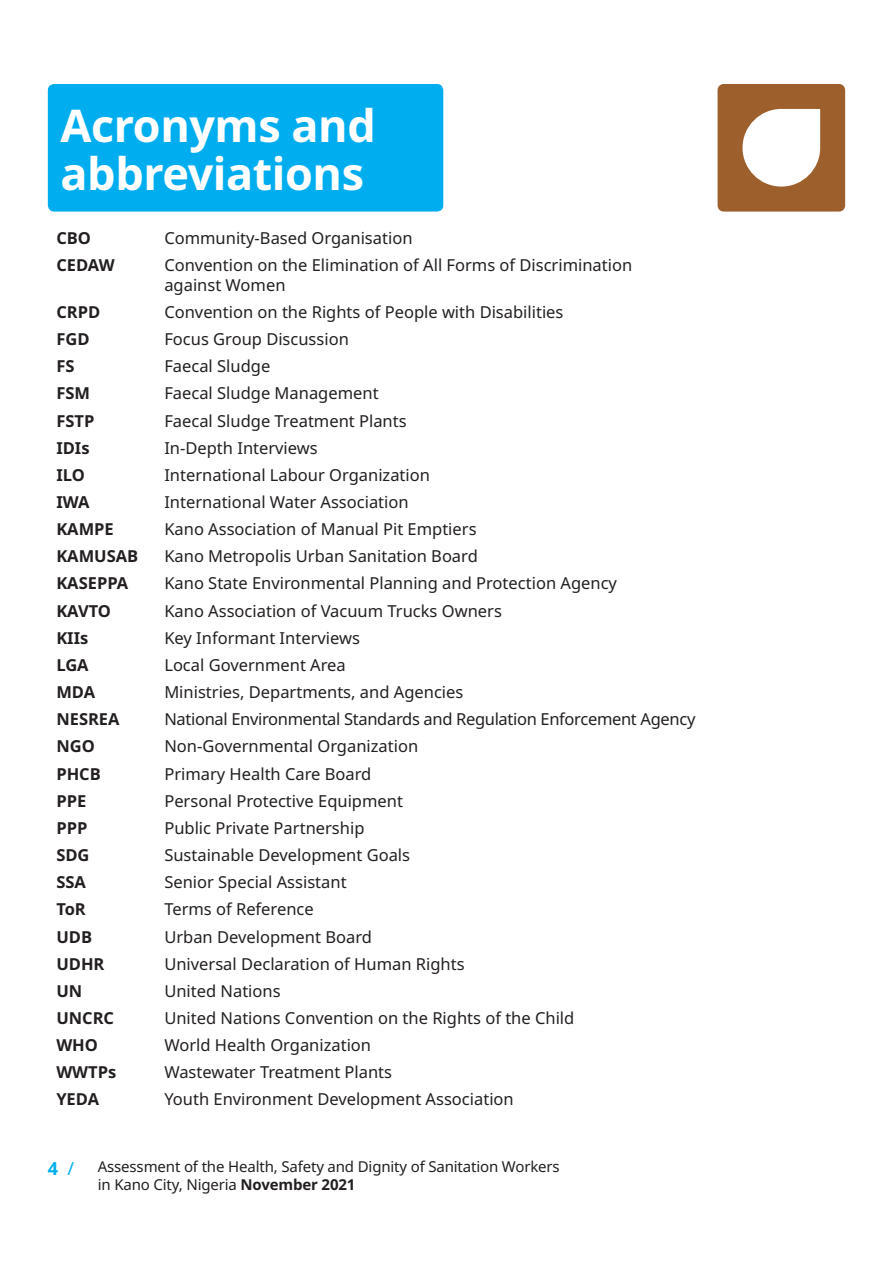
<style>
.page{position:relative;width:893px;height:1263px;background:#fff}
.page>*{position:absolute;margin:0;border:0;box-sizing:border-box;transform-origin:0 0}
.Header_22_24{font:700 45px/48px "Noto Sans";letter-spacing:-.01em;color:#fff}
.t1{font:700 18px "Noto Sans";color:#00aeef}
.Body_Copy_11_13_spac{font:16.5px/19.5px "Noto Sans";color:#231f20}
.Body_Copy_11_13_spac-2{font:700 16.5px "Noto Sans";color:#231f20}
.Body_Copy_11_13_spac-3{font:16.5px "Noto Sans";letter-spacing:-.02em;color:#231f20}
.t2{font:15px/18px "Noto Sans";letter-spacing:-.01em;color:#231f20}
.s1{font-weight:400}
.s2{font-weight:700}
</style>
<div class="page">
<div style="left:48px;top:84px;width:395px;height:128px;background:#00aeef;border-radius:6px"></div>
<div style="left:718px;top:84px;width:127px;height:128px;background:#9d5f2c;border-radius:6px"></div>
<svg style="left:742px;top:109px;width:78px;height:78px"></svg>
<p class="Header_22_24" style="left:61px;top:103px;width:317px">Acronyms and abbreviations</p>
<p class="Body_Copy_11_13_spac-2" style="left:56px;top:226px;width:36px">CBO</p>
<p class="Body_Copy_11_13_spac" style="left:164px;top:229px;width:250px">Community-Based Organisation</p>
<p class="Body_Copy_11_13_spac-2" style="left:56px;top:254px;width:60px">CEDAW</p>
<p class="Body_Copy_11_13_spac" style="left:164px;top:256px;width:469px">Convention on the Elimination of All Forms of Discrimination against Women</p>
<p class="Body_Copy_11_13_spac-2" style="left:56px;top:300px;width:45px">CRPD</p>
<p class="Body_Copy_11_13_spac" style="left:164px;top:303px;width:401px">Convention on the Rights of People with Disabilities</p>
<p class="Body_Copy_11_13_spac-2" style="left:56px;top:327px;width:35px">FGD</p>
<p class="Body_Copy_11_13_spac" style="left:164px;top:330px;width:186px">Focus Group Discussion</p>
<p class="Body_Copy_11_13_spac-2" style="left:56px;top:355px;width:20px">FS</p>
<p class="Body_Copy_11_13_spac" style="left:164px;top:357px;width:107px">Faecal Sludge</p>
<p class="Body_Copy_11_13_spac-2" style="left:56px;top:382px;width:35px">FSM</p>
<p class="Body_Copy_11_13_spac" style="left:164px;top:384px;width:216px">Faecal Sludge Management</p>
<p class="Body_Copy_11_13_spac-2" style="left:56px;top:409px;width:40px">FSTP</p>
<p class="Body_Copy_11_13_spac" style="left:164px;top:411px;width:244px">Faecal Sludge Treatment Plants</p>
<p class="Body_Copy_11_13_spac-2" style="left:56px;top:436px;width:35px">IDIs</p>
<p class="Body_Copy_11_13_spac" style="left:164px;top:438px;width:155px">In-Depth Interviews</p>
<p class="Body_Copy_11_13_spac-2" style="left:56px;top:463px;width:30px">ILO</p>
<p class="Body_Copy_11_13_spac" style="left:164px;top:465px;width:267px">International Labour Organization</p>
<p class="Body_Copy_11_13_spac-2" style="left:56px;top:490px;width:35px">IWA</p>
<p class="Body_Copy_11_13_spac" style="left:164px;top:493px;width:246px">International Water Association</p>
<p class="Body_Copy_11_13_spac-2" style="left:56px;top:517px;width:59px">KAMPE</p>
<p class="Body_Copy_11_13_spac" style="left:164px;top:520px;width:314px">Kano Association of Manual Pit Emptiers</p>
<p class="Body_Copy_11_13_spac-2" style="left:56px;top:545px;width:83px">KAMUSAB</p>
<p class="Body_Copy_11_13_spac" style="left:164px;top:547px;width:315px">Kano Metropolis Urban Sanitation Board</p>
<p class="Body_Copy_11_13_spac-2" style="left:56px;top:572px;width:73px">KASEPPA</p>
<p class="Body_Copy_11_13_spac" style="left:164px;top:574px;width:454px">Kano State Environmental Planning and Protection Agency</p>
<p class="Body_Copy_11_13_spac-2" style="left:56px;top:599px;width:56px">KAVTO</p>
<p class="Body_Copy_11_13_spac" style="left:164px;top:601px;width:339px">Kano Association of Vacuum Trucks Owners</p>
<p class="Body_Copy_11_13_spac-2" style="left:56px;top:626px;width:33px">KIIs</p>
<p class="Body_Copy_11_13_spac" style="left:164px;top:628px;width:197px">Key Informant Interviews</p>
<p class="Body_Copy_11_13_spac-2" style="left:56px;top:653px;width:34px">LGA</p>
<p class="Body_Copy_11_13_spac" style="left:164px;top:656px;width:183px">Local Government Area</p>
<p class="Body_Copy_11_13_spac-2" style="left:56px;top:680px;width:40px">MDA</p>
<p class="Body_Copy_11_13_spac" style="left:164px;top:683px;width:301px">Ministries, Departments, and Agencies</p>
<p class="Body_Copy_11_13_spac-2" style="left:56px;top:708px;width:65px">NESREA</p>
<p class="Body_Copy_11_13_spac-3" style="left:164px;top:708px;width:533px">National Environmental Standards and Regulation Enforcement Agency</p>
<p class="Body_Copy_11_13_spac-2" style="left:56px;top:735px;width:40px">NGO</p>
<p class="Body_Copy_11_13_spac" style="left:164px;top:737px;width:255px">Non-Governmental Organization</p>
<p class="Body_Copy_11_13_spac-2" style="left:56px;top:762px;width:46px">PHCB</p>
<p class="Body_Copy_11_13_spac" style="left:164px;top:764px;width:209px">Primary Health Care Board</p>
<p class="Body_Copy_11_13_spac-2" style="left:56px;top:789px;width:31px">PPE</p>
<p class="Body_Copy_11_13_spac" style="left:164px;top:791px;width:240px">Personal Protective Equipment</p>
<p class="Body_Copy_11_13_spac-2" style="left:56px;top:816px;width:33px">PPP</p>
<p class="Body_Copy_11_13_spac" style="left:164px;top:818px;width:202px">Public Private Partnership</p>
<p class="Body_Copy_11_13_spac-2" style="left:56px;top:843px;width:35px">SDG</p>
<p class="Body_Copy_11_13_spac" style="left:164px;top:846px;width:247px">Sustainable Development Goals</p>
<p class="Body_Copy_11_13_spac-2" style="left:56px;top:870px;width:31px">SSA</p>
<p class="Body_Copy_11_13_spac" style="left:164px;top:873px;width:184px">Senior Special Assistant</p>
<p class="Body_Copy_11_13_spac-2" style="left:56px;top:898px;width:31px">ToR</p>
<p class="Body_Copy_11_13_spac" style="left:164px;top:900px;width:151px">Terms of Reference</p>
<p class="Body_Copy_11_13_spac-2" style="left:56px;top:925px;width:37px">UDB</p>
<p class="Body_Copy_11_13_spac" style="left:164px;top:927px;width:209px">Urban Development Board</p>
<p class="Body_Copy_11_13_spac-2" style="left:56px;top:952px;width:50px">UDHR</p>
<p class="Body_Copy_11_13_spac" style="left:164px;top:954px;width:302px">Universal Declaration of Human Rights</p>
<p class="Body_Copy_11_13_spac-2" style="left:56px;top:979px;width:27px">UN</p>
<p class="Body_Copy_11_13_spac" style="left:164px;top:981px;width:118px">United Nations</p>
<p class="Body_Copy_11_13_spac-2" style="left:56px;top:1006px;width:59px">UNCRC</p>
<p class="Body_Copy_11_13_spac" style="left:164px;top:1009px;width:411px">United Nations Convention on the Rights of the Child</p>
<p class="Body_Copy_11_13_spac-2" style="left:56px;top:1033px;width:43px">WHO</p>
<p class="Body_Copy_11_13_spac" style="left:164px;top:1036px;width:208px">World Health Organization</p>
<p class="Body_Copy_11_13_spac-2" style="left:56px;top:1061px;width:62px">WWTPs</p>
<p class="Body_Copy_11_13_spac" style="left:164px;top:1063px;width:229px">Wastewater Treatment Plants</p>
<p class="Body_Copy_11_13_spac-2" style="left:56px;top:1088px;width:44px">YEDA</p>
<p class="Body_Copy_11_13_spac" style="left:164px;top:1090px;width:351px">Youth Environment Development Association</p>
<p class="t1" style="left:48px;top:1155px;width:28px">4 <span class="s1">/</span></p>
<p class="t2" style="left:98px;top:1157px;width:463px">Assessment of the Health, Safety and Dignity of Sanitation Workers in Kano City, Nigeria <span class="s2">November 2021</span></p>
</div>
